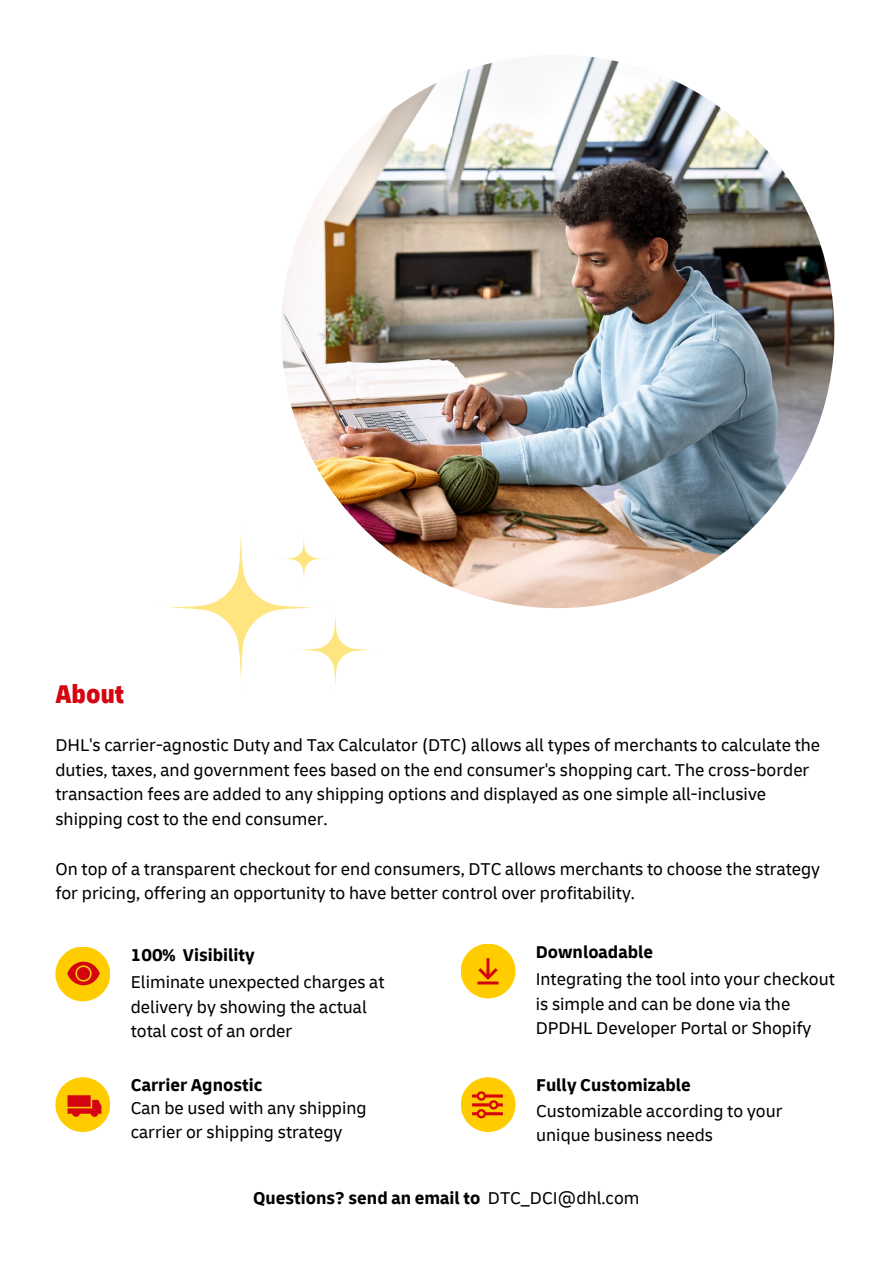
<style>
.page{position:relative;width:893px;height:1264px;background:#fff}
.page>*{position:absolute;margin:0;border:0;box-sizing:border-box;transform-origin:0 0}
.t1{font:900 condensed 27px "Delivery Arabic";color:#d40511}
.t2{font:18px/24.8px "Delivery Arabic";color:#000}
.t3{font:700 18px "Delivery Arabic";color:#000}
.s1{font-weight:400}
</style>
<div class="page">
<div style="left:460px;top:943px;width:55px;height:55px;background:#fc0;border-radius:50%"></div>
<div style="left:460px;top:1077px;width:55px;height:54px;background:#fc0;border-radius:50%"></div>
<div style="left:55px;top:946px;width:55px;height:55px;background:#fc0;border-radius:50%"></div>
<div style="left:55px;top:1077px;width:55px;height:54px;background:#fc0;border-radius:50%"></div>
<img style="left:281px;top:55px;width:553px;height:553px;border-radius:50%">
<img style="left:67px;top:954px;width:35px;height:32px">
<img style="left:477px;top:958px;width:22px;height:27px">
<img style="left:67px;top:1095px;width:35px;height:22px">
<img style="left:472px;top:1091px;width:31px;height:28px">
<svg style="left:169px;top:524px;width:208px;height:162px"></svg>
<h1 class="t1" style="left:55px;top:684px;width:70px">About</h1>
<p class="t2" style="left:55px;top:735px;width:766px">DHL's carrier-agnostic Duty and Tax Calculator (DTC) allows all types of merchants to calculate the duties, taxes, and government fees based on the end consumer's shopping cart. The cross-border transaction fees are added to any shipping options and displayed as one simple all-inclusive shipping cost to the end consumer.</p>
<p class="t2" style="left:55px;top:858px;width:766px">On top of a transparent checkout for end consumers, DTC allows merchants to choose the strategy for pricing, offering an opportunity to have better control over profitability.</p>
<p class="t3" style="left:131px;top:947px;width:125px">100% Visibility</p>
<p class="t3" style="left:535px;top:945px;width:119px">Downloadable</p>
<p class="t2" style="left:131px;top:971px;width:255px">Eliminate unexpected charges at delivery by showing the actual total cost of an order</p>
<p class="t2" style="left:535px;top:969px;width:300px">Integrating the tool into your checkout is simple and can be done via the<br>DPDHL Developer Portal or Shopify</p>
<p class="t3" style="left:131px;top:1078px;width:133px">Carrier Agnostic</p>
<p class="t2" style="left:131px;top:1097px;width:237px">Can be used with any shipping carrier or shipping strategy</p>
<p class="t3" style="left:536px;top:1078px;width:156px">Fully Customizable</p>
<p class="t2" style="left:536px;top:1100px;width:248px">Customizable according to your unique business needs</p>
<p class="t3" style="left:253px;top:1191px;width:388px">Questions? send an email to <span class="s1">DTC_DCI@dhl.com</span></p>
</div>
